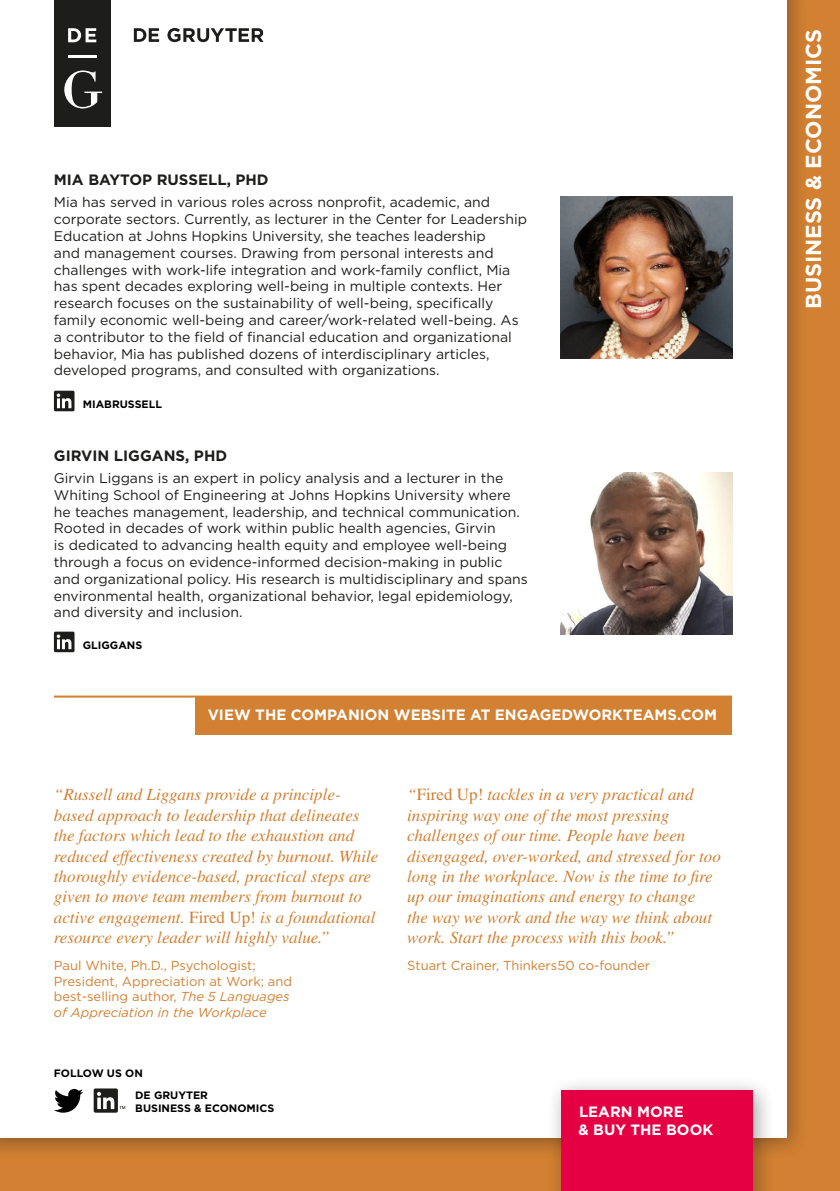
<style>
.page{position:relative;width:840px;height:1191px;background:#fff}
.page>*{position:absolute;margin:0;border:0;box-sizing:border-box;transform-origin:0 0}
.t1{font:700 21.6px "Gotham HTF";color:#fff}
.t2{font:italic 17px/20.4px "Times LT Std";color:#d28031}
.t3{font:700 15px/18px "Gotham HTF";color:#fff}
.t4{font:700 15px "Gotham HTF";color:#1d1d1b}
.t5{font:14px/16.8px "Gotham HTF";color:#1d1d1b}
.t6{font:13px/15.6px "Gotham HTF";color:#d28031}
.t7{font:700 10.8px/12.8px "Gotham HTF";color:#000}
.s1{font-style:normal}
.s2{font-style:italic}
</style>
<div class="page">
<div style="left:0;top:0;width:839px;height:1191px;background:#d28031"></div>
<div style="left:0;top:0;width:808px;height:1160px;background:#1d1d1b;opacity:.4"></div>
<div style="left:0;top:0;width:785px;height:1137px;background:#fff"></div>
<img style="left:560px;top:472px;width:171px;height:162px">
<img style="left:560px;top:196px;width:171px;height:163px">
<div style="left:54px;top:0;width:56px;height:33px;background:#1d1d1b"></div>
<div style="left:54px;top:14px;width:56px;height:113px;background:#1d1d1b"></div>
<hr style="left:68px;top:55px;width:28px;height:3px;background:#fff">
<svg style="left:68px;top:28px;width:28px;height:14px"></svg>
<svg style="left:64px;top:70px;width:38px;height:38px"></svg>
<svg style="left:134px;top:28px;width:129px;height:14px"></svg>
<div style="left:546px;top:1075px;width:229px;height:116px;background:#1d1d1b;opacity:.4"></div>
<div style="left:560px;top:1090px;width:192px;height:101px;background:#e50044"></div>
<svg style="left:94px;top:1088px;width:31px;height:24px"></svg>
<svg style="left:54px;top:1088px;width:29px;height:24px"></svg>
<svg style="left:54px;top:391px;width:20px;height:20px"></svg>
<svg style="left:54px;top:631px;width:20px;height:21px"></svg>
<div style="left:195px;top:696px;width:536px;height:38px;background:#d28031"></div>
<hr style="left:54px;top:695px;width:677px;height:2px;background:#d28031">
<p class="t4" style="left:54px;top:171px;width:216px">MIA BAYTOP RUSSELL, PHD</p>
<p class="t5" style="left:54px;top:194px;width:474px">Mia has served in various roles across nonprofit, academic, and corporate sectors. Currently, as lecturer in the Center for Leadership Education at Johns Hopkins University, she teaches leadership<br>and management courses. Drawing from personal interests and challenges with work-life integration and work-family conflict, Mia has spent decades exploring well-being in multiple contexts. Her research focuses on the sustainability of well-being, specifically family economic well-being and career/work-related well-being. As a contributor to the field of financial education and organizational behavior, Mia has published dozens of interdisciplinary articles, developed programs, and consulted with organizations.</p>
<p class="t7" style="left:83px;top:397px;width:81px">MIABRUSSELL</p>
<p class="t4" style="left:54px;top:446px;width:175px">GIRVIN LIGGANS, PHD</p>
<p class="t5" style="left:54px;top:469px;width:475px">Girvin Liggans is an expert in policy analysis and a lecturer in the Whiting School of Engineering at Johns Hopkins University where he teaches management, leadership, and technical communication.<br>Rooted in decades of work within public health agencies, Girvin<br>is dedicated to advancing health equity and employee well-being through a focus on evidence-informed decision-making in public and organizational policy. His research is multidisciplinary and spans environmental health, organizational behavior, legal epidemiology, and diversity and inclusion.</p>
<p class="t7" style="left:83px;top:638px;width:61px">GLIGGANS</p>
<p class="t3" style="left:208px;top:705px;width:510px">VIEW THE COMPANION WEBSITE AT ENGAGEDWORKTEAMS.COM</p>
<p class="t2" style="left:54px;top:784px;width:326px">“Russell and Liggans provide a principle&shy;based approach to leadership that delineates the factors which lead to the exhaustion and reduced effectiveness created by burnout. While thoroughly evidence-based, practical steps are given to move team members from burnout to active engagement. <span class="s1">Fired Up!</span> is a foundational resource every leader will highly value.”</p>
<p class="t6" style="left:54px;top:957px;width:240px">Paul White, Ph.D., Psychologist; President, Appreciation at Work; and best-selling author, <span class="s2">The 5 Languages of Appreciation in the Workplace</span></p>
<p class="t7" style="left:54px;top:1066px;width:90px">FOLLOW US ON</p>
<p class="t7" style="left:135px;top:1088px;width:140px">DE GRUYTER<br>BUSINESS &amp; ECONOMICS</p>
<p class="t2" style="left:407px;top:784px;width:315px">“<span class="s1">Fired Up!</span> tackles in a very practical and inspiring way one of the most pressing challenges of our time. People have been disengaged, over-worked, and stressed for too long in the workplace. Now is the time to fire up our imaginations and energy to change<br>the way we work and the way we think about work. Start the process with this book.”</p>
<p class="t6" style="left:407px;top:957px;width:244px">Stuart Crainer, Thinkers50 co-founder</p>
<p class="t3" style="left:578px;top:1102px;width:136px">LEARN MORE<br>&amp; BUY THE BOOK</p>
<h1 class="t1" style="left:800px;top:309px;width:282px;rotate:-90deg">BUSINESS &amp; ECONOMICS</h1>
</div>
